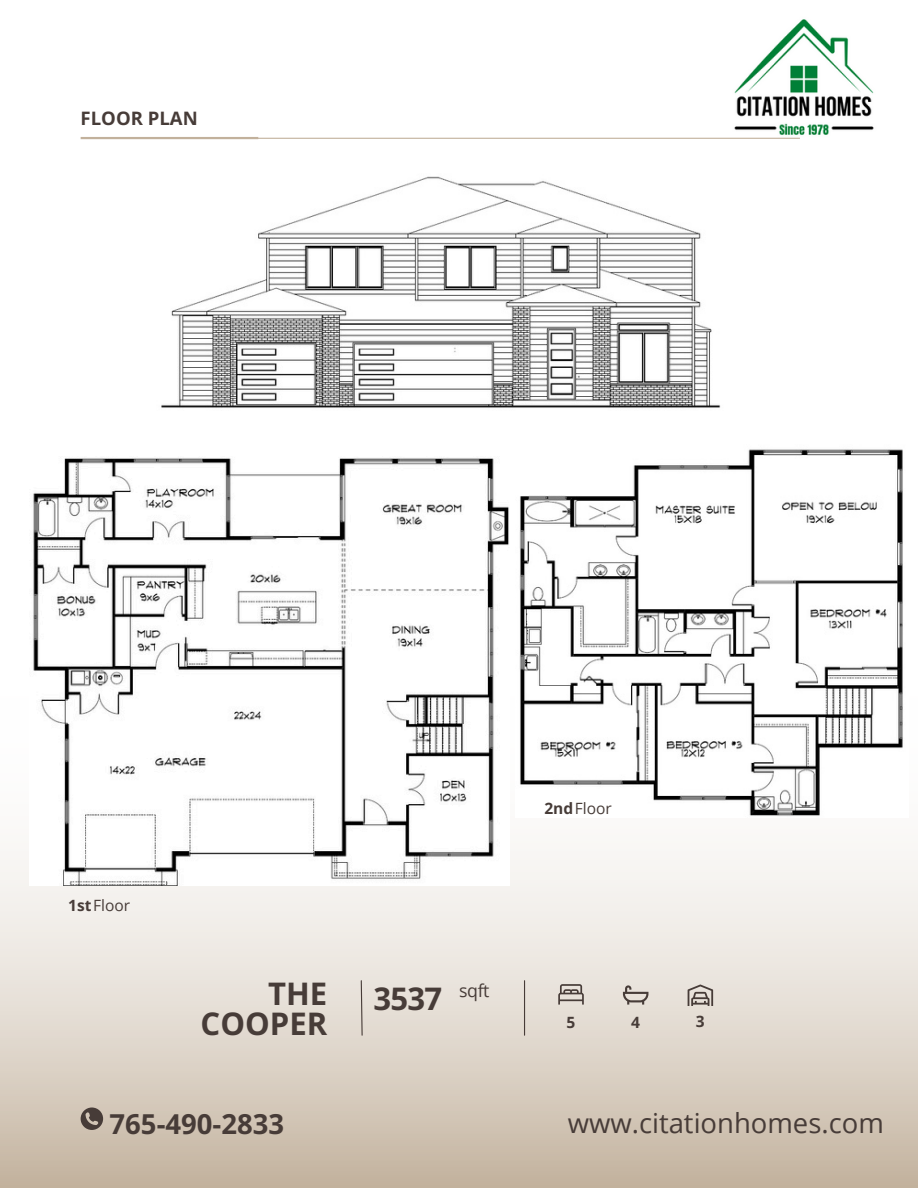
<style>
.page{position:relative;width:918px;height:1188px;background:#fff}
.page>*{position:absolute;margin:0;border:0;box-sizing:border-box;transform-origin:0 0}
.t1{font:700 31.05px/30.8px "Open Sans";color:#473c38;text-align:right}
.t2{font:27.45px "Open Sans";color:#473c38}
.t3{font:700 27.45px "Open Sans";color:#473c38}
.t4{font:700 18.6px "Open Sans";color:#473c38}
.t5{font:17.7px "Open Sans";color:#473c38}
.t6{font:15.6px "Open Sans";color:#473c38}
.t7{font:700 15.6px "Open Sans";color:#473c38}
.s1{font-weight:700}
</style>
<div class="page">
<svg style="left:0;top:851px;width:459px;height:337px;background:#dfd6cb"></svg>
<div style="left:459px;top:696px;width:459px;height:492px;background:linear-gradient(to bottom,#fff,#ccbdac)"></div>
<img style="left:723px;top:19px;width:151px;height:119px">
<svg style="left:360px;top:980px;width:3px;height:56px"></svg>
<hr style="left:524px;top:981px;width:1px;height:54px;background:#473c38">
<svg style="left:558px;top:984px;width:26px;height:20px"></svg>
<svg style="left:623px;top:985px;width:25px;height:20px"></svg>
<svg style="left:688px;top:985px;width:25px;height:21px"></svg>
<hr style="left:81px;top:137px;width:177px;height:2px;background:#c2b19c">
<hr style="left:256px;top:138px;width:544px;height:1px;background:#c2b19c">
<svg style="left:81px;top:1108px;width:22px;height:22px"></svg>
<img style="left:161px;top:176px;width:560px;height:232px">
<img style="left:516px;top:449px;width:392px;height:369px">
<img style="left:30px;top:458px;width:479px;height:427px">
<p class="t4" style="left:81px;top:105px;width:119px">FLOOR PLAN</p>
<h5 class="t6" style="left:68px;top:894px;width:63px"><span class="s1">1st</span>Floor</h5>
<h6 class="t1" style="left:201px;top:977px;width:128px">THE<br>COOPER</h6>
<h1 class="t1" style="left:373px;top:983px;width:70px">3537</h1>
<p class="t5" style="left:459px;top:978px;width:32px">sqft</p>
<p class="t3" style="left:110px;top:1105px;width:176px">765-490-2833</p>
<p class="t6" style="left:544px;top:797px;width:69px"><span class="s1">2nd</span>Floor</p>
<h3 class="t7" style="left:567px;top:1011px;width:10px">5</h3>
<p class="t7" style="left:631px;top:1011px;width:10px">4</p>
<p class="t7" style="left:696px;top:1011px;width:10px">3</p>
<p class="t2" style="left:568px;top:1103px;width:318px">www.citationhomes.com</p>
</div>
